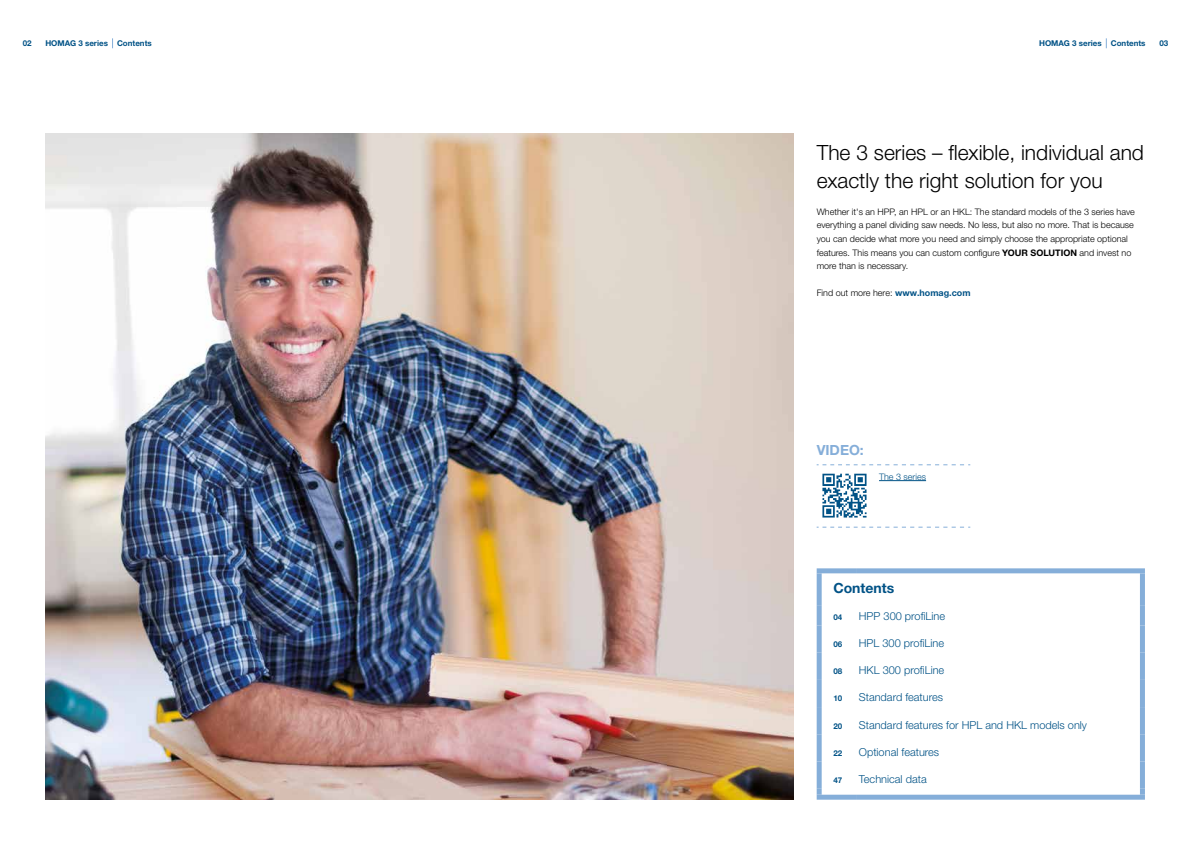
<style>
.page{position:relative;width:1191px;height:842px;background:#fff}
.page>*{position:absolute;margin:0;border:0;box-sizing:border-box;transform-origin:0 0}
.t1{font:300 21px/27.2px "Helvetica Neue LTW1 G";color:#000}
.t2{font:700 14px "Helvetica Neue LTW1 G";color:#005286}
.t3{font:700 14px "Helvetica Neue LTW1 G";color:#85aed9}
.t4{font:300 11px "Helvetica Neue LTW1 G";color:#005286}
.t5{font:300 9px/13.6px "Helvetica Neue LTW1 G";color:#000}
.t6{font:300 9px "Helvetica Neue LTW1 G";color:#005286}
.t7{font:700 8px "Helvetica Neue LTW1 G";color:#005286}
.s1{font-weight:700}
.s2{font-weight:700;color:#005286}
</style>
<div class="page">
<img style="left:45px;top:133px;width:749px;height:667px">
<svg style="left:821px;top:573px;width:319px;height:222px"></svg>
<div style="left:1140px;top:573px;width:5px;height:32px;background:#85aed9"></div>
<div style="left:816px;top:568px;width:40px;height:5px;background:#85aed9"></div>
<div style="left:816px;top:573px;width:5px;height:32px;background:#85aed9"></div>
<div style="left:856px;top:568px;width:289px;height:5px;background:#85aed9"></div>
<div style="left:816px;top:605px;width:5px;height:20px;background:#85aed9"></div>
<div style="left:1140px;top:605px;width:5px;height:20px;background:#85aed9"></div>
<div style="left:816px;top:625px;width:5px;height:28px;background:#85aed9"></div>
<div style="left:1140px;top:625px;width:5px;height:28px;background:#85aed9"></div>
<div style="left:816px;top:653px;width:5px;height:27px;background:#85aed9"></div>
<div style="left:1140px;top:653px;width:5px;height:27px;background:#85aed9"></div>
<div style="left:816px;top:680px;width:5px;height:27px;background:#85aed9"></div>
<div style="left:1140px;top:680px;width:5px;height:27px;background:#85aed9"></div>
<div style="left:816px;top:707px;width:5px;height:27px;background:#85aed9"></div>
<div style="left:1140px;top:707px;width:5px;height:27px;background:#85aed9"></div>
<div style="left:816px;top:734px;width:5px;height:27px;background:#85aed9"></div>
<div style="left:1140px;top:734px;width:5px;height:27px;background:#85aed9"></div>
<div style="left:816px;top:761px;width:5px;height:28px;background:#85aed9"></div>
<div style="left:1140px;top:761px;width:5px;height:28px;background:#85aed9"></div>
<svg style="left:816px;top:789px;width:5px;height:6px"></svg>
<svg style="left:1140px;top:789px;width:5px;height:6px"></svg>
<div style="left:816px;top:795px;width:40px;height:5px;background:#85aed9"></div>
<div style="left:856px;top:795px;width:289px;height:5px;background:#85aed9"></div>
<svg style="left:816px;top:464px;width:154px;height:64px"></svg>
<img style="left:819px;top:470px;width:50px;height:50px">
<hr style="left:879px;top:480px;width:47px;height:1px;background:#005286">
<p class="t7" style="left:45px;top:39px;width:108px">HOMAG 3 series Contents</p>
<p class="t7" style="left:1039px;top:39px;width:108px">HOMAG 3 series Contents</p>
<p class="t7" style="left:23px;top:39px;width:10px">02</p>
<p class="t7" style="left:1159px;top:39px;width:10px">03</p>
<h1 class="t1" style="left:816px;top:139px;width:329px">The 3 series – flexible, individual and exactly the right solution for you</h1>
<p class="t5" style="left:816px;top:205px;width:320px">Whether it's an HPP, an HPL or an HKL: The standard models of the 3 series have everything a panel dividing saw needs. No less, but also no more. That is because you can decide what more you need and simply choose the appropriate optional features. This means you can custom configure <span class="s1">YOUR SOLUTION</span> and invest no more than is necessary.</p>
<p class="t5" style="left:816px;top:286px;width:155px">Find out more here: <span class="s2">www.homag.com</span></p>
<h2 class="t3" style="left:816px;top:441px;width:49px">VIDEO:</h2>
<p class="t6" style="left:879px;top:471px;width:49px">The 3 series</p>
<h2 class="t2" style="left:833px;top:579px;width:62px">Contents</h2>
<p class="t7" style="left:833px;top:612px;width:10px">04</p>
<p class="t4" style="left:859px;top:609px;width:88px">HPP 300 profiLine</p>
<p class="t7" style="left:833px;top:639px;width:10px">06</p>
<p class="t4" style="left:859px;top:636px;width:87px">HPL 300 profiLine</p>
<p class="t7" style="left:833px;top:666px;width:10px">08</p>
<p class="t4" style="left:859px;top:663px;width:87px">HKL 300 profiLine</p>
<p class="t7" style="left:833px;top:694px;width:10px">10</p>
<p class="t4" style="left:859px;top:691px;width:86px">Standard features</p>
<p class="t7" style="left:833px;top:721px;width:10px">20</p>
<p class="t4" style="left:859px;top:718px;width:230px">Standard features for HPL and HKL models only</p>
<p class="t7" style="left:833px;top:748px;width:10px">22</p>
<p class="t4" style="left:859px;top:745px;width:82px">Optional features</p>
<p class="t7" style="left:833px;top:775px;width:10px">47</p>
<p class="t4" style="left:859px;top:772px;width:69px">Technical data</p>
</div>
